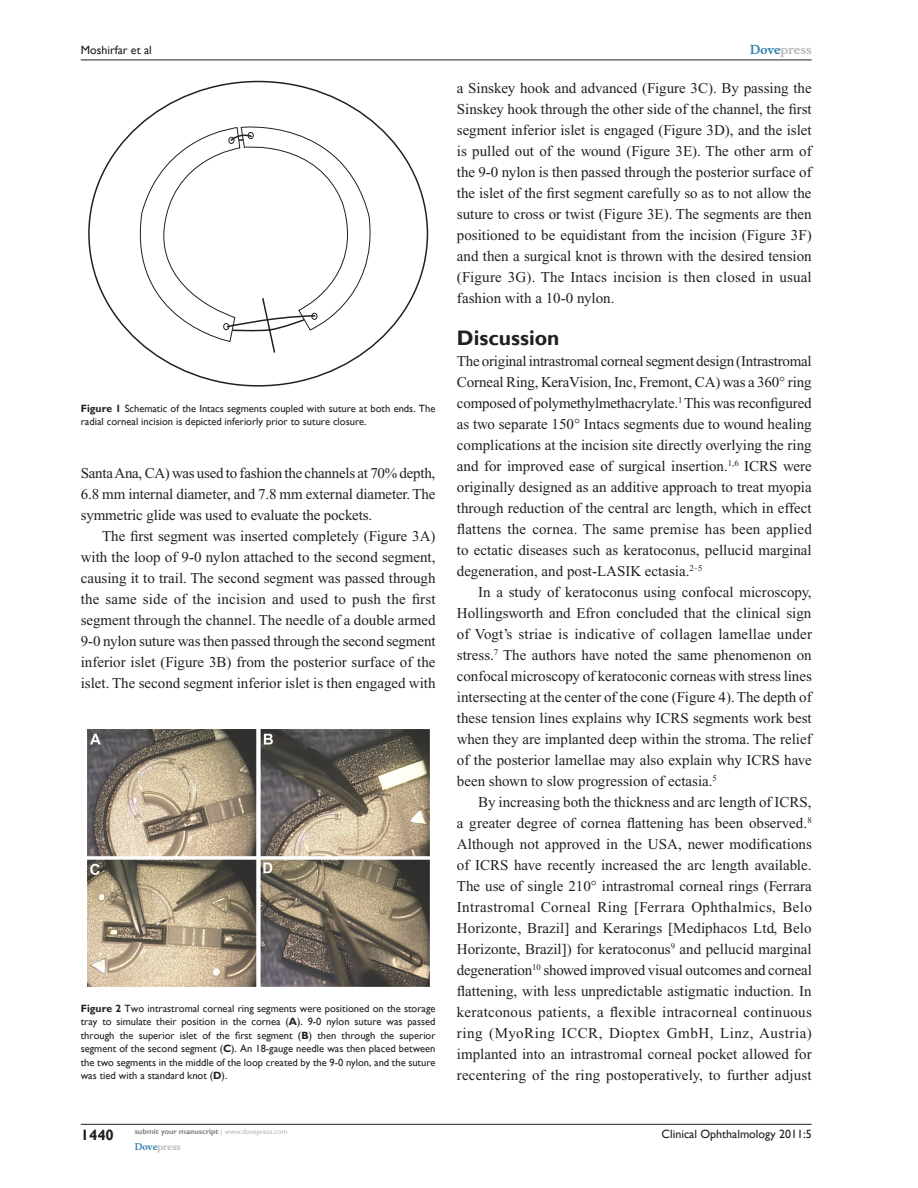
<style>
.page{position:relative;width:918px;height:1188px;background:#fff}
.page>*{position:absolute;margin:0;border:0;box-sizing:border-box;transform-origin:0 0}
.t1{font:700 21px "Gill Sans";color:#231f20}
.t2{font:15px/21px "Times New Roman";color:#231f20;text-align:justify}
.t3{font:700 15px "Gill Sans";color:#231f20}
.t4{font:12px "Gill Sans";color:#231f20}
.t5{font:700 12px "Musee";color:#b8b9bc}
.t6{font:10.5px/13.5px "Gill Sans";color:#231f20}
.t7{font:700 9px "Musee";color:#b8b9bc}
.t8{font:700 7.5px "Gill Sans";color:#808285}
.s1{font-weight:700}
.s2{font-weight:400;color:#b8b9bc}
.s3{color:#3485ae}
</style>
<div class="page">
<hr style="left:81px;top:1124px;width:731px;height:1px;background:#231f20">
<hr style="left:81px;top:60px;width:731px;height:1px;background:#231f20">
<svg style="left:127px;top:116px;width:252px;height:233px"></svg>
<svg style="left:223px;top:132px;width:95px;height:221px"></svg>
<img style="left:87px;top:730px;width:342px;height:257px">
<p class="t4" style="left:81px;top:43px;width:73px">Moshirfar et al</p>
<p class="t6" style="left:81px;top:402px;width:356px"><span class="s1">Figure 1</span> Schematic of the Intacs segments coupled with suture at both ends. The radial corneal incision is depicted inferiorly prior to suture closure.</p>
<p class="t2" style="left:81px;top:462px;width:356px">Santa Ana, CA) was used to fashion the channels at 70% depth, 6.8 mm internal diameter, and 7.8 mm external diameter. The symmetric glide was used to evaluate the pockets.</p>
<p class="t2" style="left:81px;top:525px;width:356px;text-indent:21px">The first segment was inserted completely (Figure 3A) with the loop of 9-0 nylon attached to the second segment, causing it to trail. The second segment was passed through the same side of the incision and used to push the first segment through the channel. The needle of a double armed 9-0 nylon suture was then passed through the second segment inferior islet (Figure 3B) from the posterior surface of the islet. The second segment inferior islet is then engaged with</p>
<p class="t6" style="left:81px;top:1002px;width:356px;text-align:justify"><span class="s1">Figure 2</span> Two intrastromal corneal ring segments were positioned on the storage tray to simulate their position in the cornea (<span class="s1">A</span>). 9-0 nylon suture was passed through the superior islet of the first segment (<span class="s1">B</span>) then through the superior segment of the second segment (<span class="s1">C</span>). An 18-gauge needle was then placed between the two segments in the middle of the loop created by the 9-0 nylon, and the suture was tied with a standard knot (<span class="s1">D</span>).</p>
<p class="t3" style="left:81px;top:1126px;width:35px">1440</p>
<p class="t8" style="left:135px;top:1127px;width:154px">submit your manuscript <span class="s2">| www.dovepress.com</span></p>
<p class="t7" style="left:135px;top:1141px;width:48px"><span class="s3">Dove</span>press</p>
<p class="t5" style="left:750px;top:43px;width:63px"><span class="s3">Dove</span>press</p>
<p class="t2" style="left:457px;top:77px;width:356px">a Sinskey hook and advanced (Figure 3C). By passing the Sinskey hook through the other side of the channel, the first segment inferior islet is engaged (Figure 3D), and the islet is pulled out of the wound (Figure 3E). The other arm of the 9-0 nylon is then passed through the posterior surface of the islet of the first segment carefully so as to not allow the suture to cross or twist (Figure 3E). The segments are then positioned to be equidistant from the incision (Figure 3F) and then a surgical knot is thrown with the desired tension (Figure 3G). The Intacs incision is then closed in usual fashion with a 10-0 nylon.</p>
<h1 class="t1" style="left:457px;top:325px;width:104px">Discussion</h1>
<p class="t2" style="left:457px;top:350px;width:356px">The original intrastromal corneal segment design (Intrastromal Corneal Ring, KeraVision, Inc, Fremont, CA) was a 360 ring composed of polymethylmethacrylate.<sup>1</sup> This was reconfigured as two separate 150 Intacs segments due to wound healing complications at the incision site directly overlying the ring and for improved ease of surgical insertion.<sup>1,6</sup> ICRS were originally designed as an additive approach to treat myopia through reduction of the central arc length, which in effect flattens the cornea. The same premise has been applied to ectatic diseases such as keratoconus, pellucid marginal degeneration, and post-LASIK ectasia.<sup>2–5</sup></p>
<p class="t2" style="left:457px;top:581px;width:357px;text-indent:21px">In a study of keratoconus using confocal microscopy, Hollingsworth and Efron concluded that the clinical sign of Vogt’s striae is indicative of collagen lamellae under stress.<sup>7</sup> The authors have noted the same phenomenon on confocal microscopy of keratoconic corneas with stress lines intersecting at the center of the cone (Figure 4). The depth of these tension lines explains why ICRS segments work best when they are implanted deep within the stroma. The relief of the posterior lamellae may also explain why ICRS have been shown to slow progression of ectasia.<sup>5</sup></p>
<p class="t2" style="left:457px;top:791px;width:357px;text-indent:21px">By increasing both the thickness and arc length of ICRS, a greater degree of cornea flattening has been observed.<sup>8<br></sup>Although not approved in the USA, newer modifications of ICRS have recently increased the arc length available.<br>The use of single 210 intrastromal corneal rings (Ferrara Intrastromal Corneal Ring [Ferrara Ophthalmics, Belo Horizonte, Brazil] and Kerarings [Mediphacos Ltd, Belo Horizonte, Brazil]) for keratoconus<sup>9</sup> and pellucid marginal degeneration<sup>10</sup> showed improved visual outcomes and corneal flattening, with less unpredictable astigmatic induction. In keratconous patients, a flexible intracorneal continuous ring (MyoRing ICCR, Dioptex GmbH, Linz, Austria) implanted into an intrastromal corneal pocket allowed for recentering of the ring postoperatively, to further adjust</p>
<p class="t4" style="left:662px;top:1127px;width:152px">Clinical Ophthalmology 2011:5</p>
</div>
